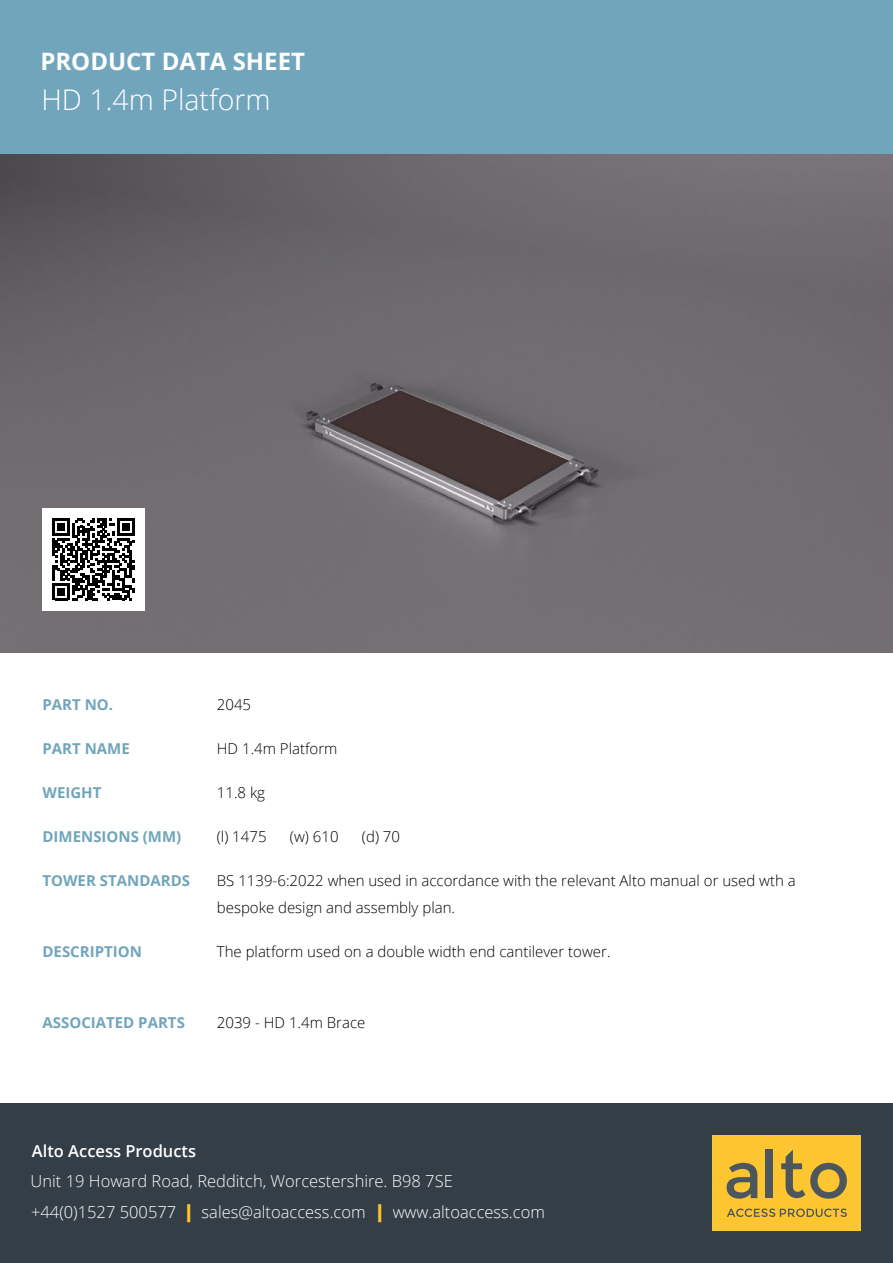
<style>
.page{position:relative;width:893px;height:1263px;background:#fff}
.page>*{position:absolute;margin:0;border:0;box-sizing:border-box;transform-origin:0 0}
.t1{font:300 28.5px "Open Sans";color:#fff}
.t2{font:700 24px "Open Sans";color:#fff}
.t3{font:300 16.5px/31.5px "Open Sans";color:#fff}
.t4{font:600 16.5px "Open Sans";color:#fff}
.t5{font:300 15px/27px "Open Sans";color:#000}
.t6{font:700 15px "Open Sans";color:#71a5bc}
.s1{font-weight:600;font-size:18px;color:#fdc52f}
</style>
<div class="page">
<div style="left:0;top:1103px;width:893px;height:160px;background:#333e47"></div>
<div style="left:712px;top:1135px;width:149px;height:96px;background:#fdc52f"></div>
<svg style="left:727px;top:1163px;width:30px;height:36px"></svg>
<div style="left:766px;top:1149px;width:7px;height:49px;background:#4c565c"></div>
<svg style="left:781px;top:1149px;width:66px;height:50px"></svg>
<svg style="left:727px;top:1208px;width:120px;height:9px"></svg>
<div style="left:0;top:0;width:893px;height:154px;background:#71a5bc"></div>
<img style="left:0;top:154px;width:893px;height:499px">
<svg style="left:43px;top:508px;width:102px;height:102px"></svg>
<h2 class="t2" style="left:40px;top:44px;width:266px">PRODUCT DATA SHEET</h2>
<h1 class="t1" style="left:41px;top:80px;width:231px">HD 1.4m Platform</h1>
<p class="t6" style="left:43px;top:694px;width:72px">PART NO.</p>
<p class="t6" style="left:43px;top:738px;width:89px">PART NAME</p>
<p class="t6" style="left:43px;top:782px;width:60px">WEIGHT</p>
<p class="t6" style="left:43px;top:826px;width:140px">DIMENSIONS (MM)</p>
<p class="t6" style="left:43px;top:870px;width:149px">TOWER STANDARDS</p>
<p class="t5" style="left:217px;top:691px;width:36px">2045</p>
<p class="t5" style="left:217px;top:735px;width:122px">HD 1.4m Platform</p>
<p class="t5" style="left:217px;top:779px;width:50px">11.8 kg</p>
<p class="t5" style="left:217px;top:823px;width:51px">(l) 1475</p>
<p class="t5" style="left:290px;top:823px;width:50px">(w) 610</p>
<p class="t5" style="left:362px;top:823px;width:40px">(d) 70</p>
<p class="t5" style="left:217px;top:867px;width:580px">BS 1139-6:2022 when used in accordance with the relevant Alto manual or used wth a bespoke design and assembly plan.</p>
<p class="t6" style="left:43px;top:941px;width:101px">DESCRIPTION</p>
<p class="t5" style="left:217px;top:937px;width:395px">The platform used on a double width end cantilever tower.</p>
<p class="t6" style="left:43px;top:1012px;width:144px">ASSOCIATED PARTS</p>
<p class="t5" style="left:217px;top:1009px;width:150px">2039 - HD 1.4m Brace</p>
<p class="t4" style="left:32px;top:1139px;width:166px">Alto Access Products</p>
<p class="t3" style="left:31px;top:1164px;width:516px">Unit 19 Howard Road, Redditch, Worcestershire. B98 7SE<br>+44(0)1527 500577 <span class="s1">|</span> sales@altoaccess.com <span class="s1">|</span> www.altoaccess.com</p>
</div>
